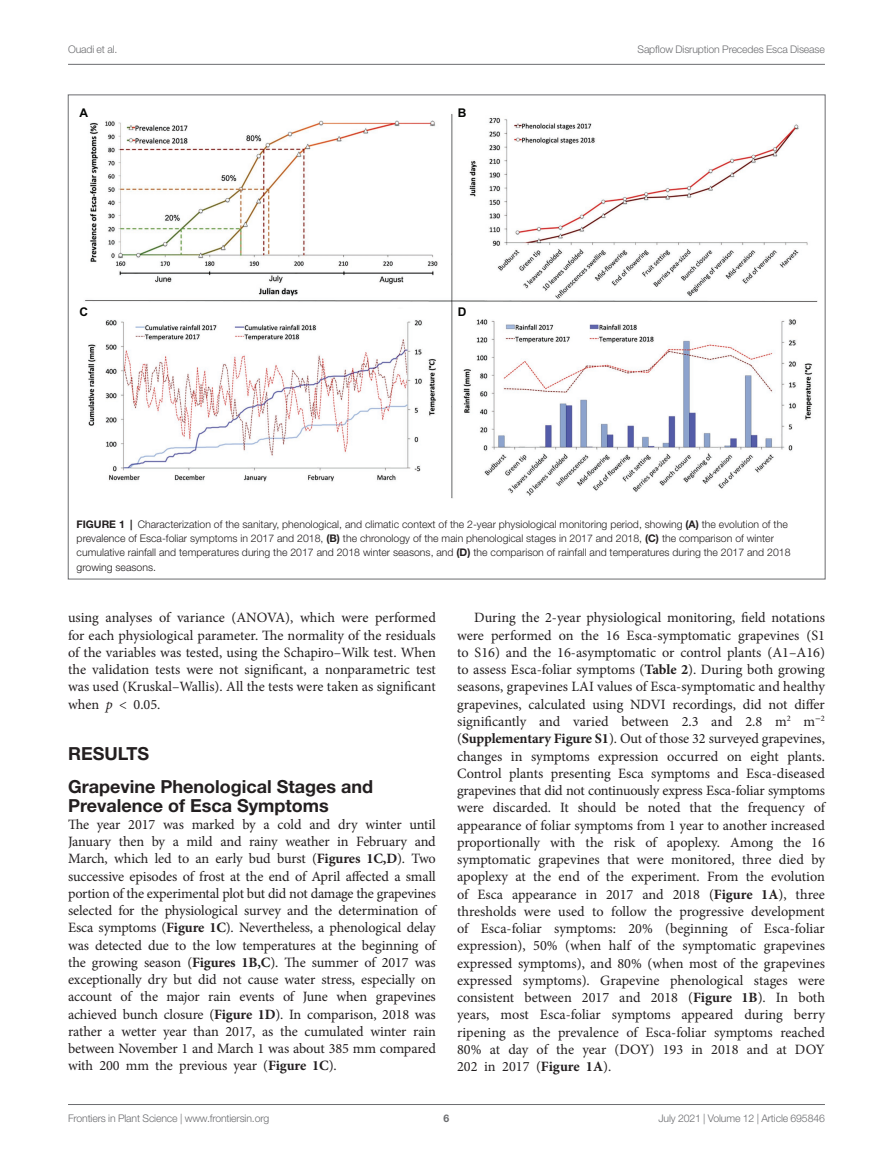
<style>
.page{position:relative;width:893px;height:1170px;background:#fff}
.page>*{position:absolute;margin:0;border:0;box-sizing:border-box;transform-origin:0 0}
.HEAD_2_after_HEAD_1{font:700 18px/18.8px "Helvetica Neue LT Std";color:#231f20}
.HEAD_1{font:700 18px "Helvetica Neue LT Std";color:#231f20}
.TEXT{font:14.25px/17.2px "Minion Pro";color:#231f20;text-align:justify}
.TEXT_FLUSH{font:14.25px/17.2px "Minion Pro";letter-spacing:-.005em;color:#231f20;text-align:justify}
.t1{font:700 12px "Arial";color:#040503}
.FIG_LEG{font:300 10.5px/14.2px "Helvetica Neue LT Std";color:#231f20}
.t2{font:300 10.5px "Helvetica Neue LT Std";letter-spacing:-.015em;color:#6c6d70}
.t3{font:700 10.5px "Helvetica Neue LT Std";color:#6c6d70}
.s1{font-weight:700}
.s2{font-style:italic}
</style>
<div class="page">
<hr style="left:68px;top:64px;width:757px;height:1px;background:#6c6d70">
<hr style="left:68px;top:1104px;width:757px;height:1px;background:#6c6d70">
<img style="left:84px;top:114px;width:734px;height:384px">
<p class="t2" style="left:68px;top:42px;width:51px">Ouadi et al.</p>
<p class="t2" style="left:637px;top:42px;width:189px">Sapflow Disruption Precedes Esca Disease</p>
<p class="t1" style="left:80px;top:104px;width:10px">A</p>
<p class="t1" style="left:458px;top:104px;width:10px">B</p>
<p class="t1" style="left:80px;top:303px;width:10px">C</p>
<p class="t1" style="left:458px;top:303px;width:10px">D</p>
<p class="FIG_LEG" style="left:77px;top:516px;width:715px"><span class="s1">FIGURE 1 |</span> Characterization of the sanitary, phenological, and climatic context of the 2-year physiological monitoring period, showing <span class="s1">(A)</span> the evolution of the prevalence of Esca-foliar symptoms in 2017 and 2018, <span class="s1">(B)</span> the chronology of the main phenological stages in 2017 and 2018, <span class="s1">(C)</span> the comparison of winter cumulative rainfall and temperatures during the 2017 and 2018 winter seasons, and <span class="s1">(D)</span> the comparison of rainfall and temperatures during the 2017 and 2018 growing seasons.</p>
<p class="TEXT_FLUSH" style="left:68px;top:609px;width:369px">using analyses of variance (ANOVA), which were performed for each physiological parameter. The normality of the residuals of the variables was tested, using the Schapiro–Wilk test. When the validation tests were not significant, a nonparametric test was used (Kruskal–Wallis). All the tests were taken as significant when <span class="s2">p</span> &lt; 0.05.</p>
<p class="HEAD_1" style="left:68px;top:742px;width:83px">RESULTS</p>
<p class="HEAD_2_after_HEAD_1" style="left:68px;top:776px;width:306px">Grapevine Phenological Stages and<br>Prevalence of Esca Symptoms</p>
<p class="TEXT_FLUSH" style="left:68px;top:815px;width:369px">The year 2017 was marked by a cold and dry winter until January then by a mild and rainy weather in February and March, which led to an early bud burst (<span class="s1">Figures 1C,D</span>). Two successive episodes of frost at the end of April affected a small portion of the experimental plot but did not damage the grapevines selected for the physiological survey and the determination of Esca symptoms (<span class="s1">Figure 1C</span>). Nevertheless, a phenological delay was detected due to the low temperatures at the beginning of the growing season (<span class="s1">Figures 1B,C</span>). The summer of 2017 was exceptionally dry but did not cause water stress, especially on account of the major rain events of June when grapevines achieved bunch closure (<span class="s1">Figure 1D</span>). In comparison, 2018 was rather a wetter year than 2017, as the cumulated winter rain between November 1 and March 1 was about 385 mm compared with 200 mm the previous year (<span class="s1">Figure 1C</span>).</p>
<p class="TEXT" style="left:457px;top:609px;width:369px;text-indent:17px">During the 2-year physiological monitoring, field notations were performed on the 16 Esca-symptomatic grapevines (S1 to S16) and the 16-asymptomatic or control plants (A1–A16) to assess Esca-foliar symptoms (<span class="s1">Table 2</span>). During both growing seasons, grapevines LAI values of Esca-symptomatic and healthy grapevines, calculated using NDVI recordings, did not differ significantly and varied between 2.3 and 2.8 m<sup>2</sup> m<sup>−</sup><sup>2 </sup>(<span class="s1">Supplementary Figure S1</span>). Out of those 32 surveyed grapevines, changes in symptoms expression occurred on eight plants.<br>Control plants presenting Esca symptoms and Esca-diseased grapevines that did not continuously express Esca-foliar symptoms were discarded. It should be noted that the frequency of appearance of foliar symptoms from 1 year to another increased proportionally with the risk of apoplexy. Among the 16 symptomatic grapevines that were monitored, three died by apoplexy at the end of the experiment. From the evolution of Esca appearance in 2017 and 2018 (<span class="s1">Figure 1A</span>), three thresholds were used to follow the progressive development of Esca-foliar symptoms: 20% (beginning of Esca-foliar expression), 50% (when half of the symptomatic grapevines expressed symptoms), and 80% (when most of the grapevines expressed symptoms). Grapevine phenological stages were consistent between 2017 and 2018 (<span class="s1">Figure 1B</span>). In both years, most Esca-foliar symptoms appeared during berry ripening as the prevalence of Esca-foliar symptoms reached 80% at day of the year (DOY) 193 in 2018 and at DOY 202 in 2017 (<span class="s1">Figure 1A</span>).</p>
<p class="t2" style="left:68px;top:1111px;width:203px">Frontiers in Plant Science | www.frontiersin.org</p>
<p class="t3" style="left:444px;top:1111px;width:7px">6</p>
<p class="t2" style="left:658px;top:1111px;width:168px">July 2021 | Volume 12 | Article 695846</p>
</div>
